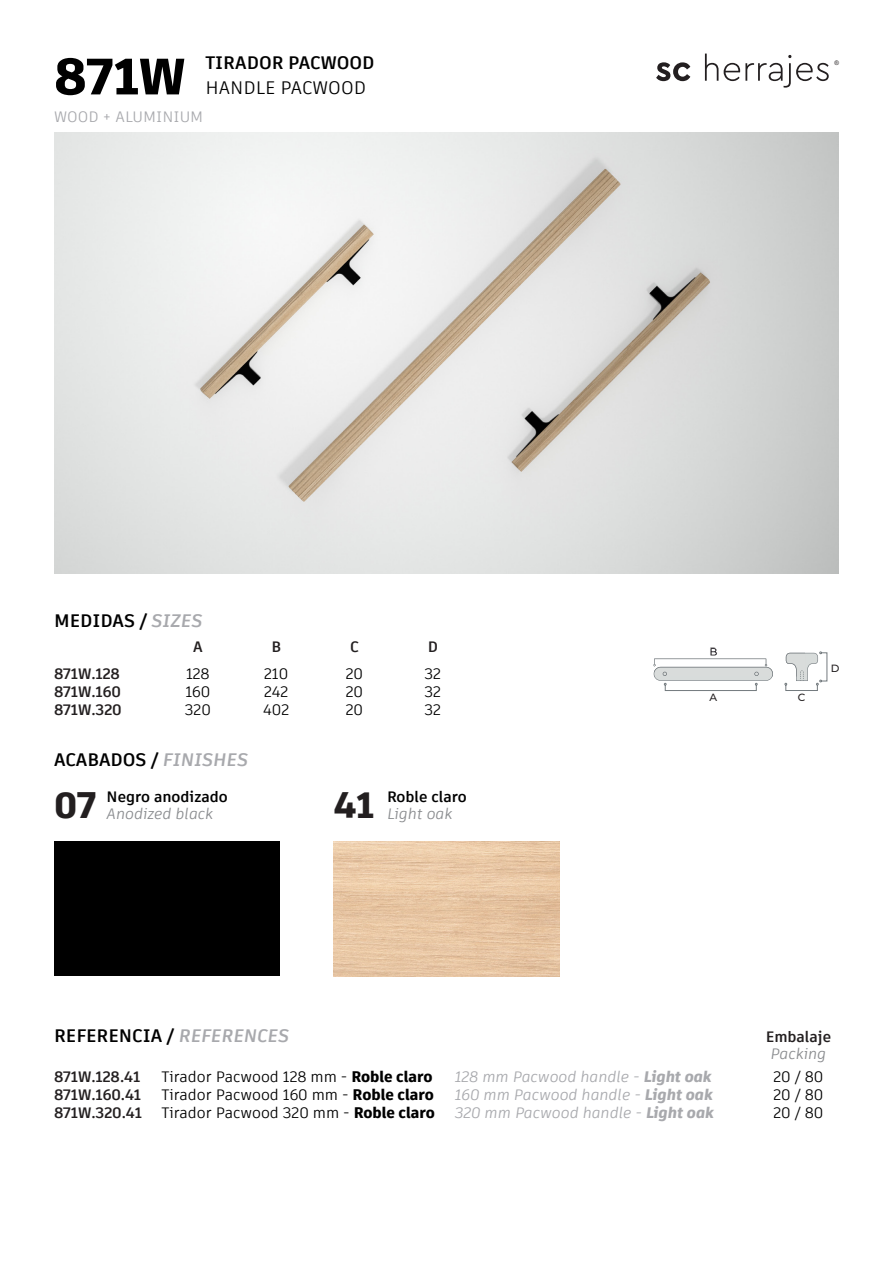
<style>
.page{position:relative;width:893px;height:1263px;background:#fff}
.page>*{position:absolute;margin:0;border:0;box-sizing:border-box;transform-origin:0 0}
.t1{font:900 51px "Artifakt Element";color:#000}
.t2{font:900 36px "Artifakt Element";color:#231f20}
.t3{font:700 18px "Artifakt Element";color:#000}
.t4{font:18px "Artifakt Element";color:#000}
.t5{font:15px "Artifakt Element";color:#000}
.t6{font:italic 15px "Artifakt Element";color:#a8a9ad}
.t7{font:700 15px "Artifakt Element";color:#231f20}
.t8{font:italic 15px "Artifakt Element";color:#8a8c8f}
.t9{font:700 15px "Artifakt Element";color:#000}
.t10{font:15px "Artifakt Element";color:#a8a9ad}
.t11{font:500 10.5px "Montserrat";color:#231f20}
.t12{font:6.15px "Arial";color:#231f20}
.s1{font-style:italic;color:#a8a9ad}
.s2{font-weight:900}
</style>
<div class="page">
<img style="left:54px;top:132px;width:785px;height:442px">
<svg style="left:656px;top:62px;width:34px;height:19px"></svg>
<svg style="left:705px;top:54px;width:13px;height:27px"></svg>
<svg style="left:724px;top:55px;width:105px;height:33px"></svg>
<div style="left:54px;top:841px;width:225px;height:135px;background:#000"></div>
<img style="left:334px;top:841px;width:225px;height:135px">
<svg style="left:653px;top:648px;width:120px;height:43px"></svg>
<svg style="left:784px;top:651px;width:43px;height:40px"></svg>
<p class="t3" style="left:205px;top:50px;width:171px">TIRADOR PACWOOD</p>
<p class="t1" style="left:54px;top:41px;width:133px">871W</p>
<p class="t10" style="left:54px;top:107px;width:151px">WOOD + ALUMINIUM</p>
<p class="t4" style="left:205px;top:75px;width:162px">HANDLE PACWOOD</p>
<p class="t3" style="left:54px;top:608px;width:150px">MEDIDAS / <span class="s1">SIZES</span></p>
<p class="t7" style="left:54px;top:663px;width:68px">871W.128</p>
<p class="t7" style="left:54px;top:681px;width:69px">871W.160</p>
<p class="t7" style="left:54px;top:699px;width:69px">871W.320</p>
<p class="t7" style="left:193px;top:637px;width:11px">A</p>
<p class="t7" style="left:271px;top:637px;width:11px">B</p>
<p class="t7" style="left:350px;top:637px;width:10px">C</p>
<p class="t7" style="left:428px;top:637px;width:12px">D</p>
<p class="t5" style="left:186px;top:663px;width:25px">128</p>
<p class="t5" style="left:185px;top:681px;width:26px">160</p>
<p class="t5" style="left:185px;top:699px;width:27px">320</p>
<p class="t5" style="left:264px;top:663px;width:26px">210</p>
<p class="t5" style="left:264px;top:681px;width:25px">242</p>
<p class="t5" style="left:263px;top:699px;width:28px">402</p>
<p class="t5" style="left:346px;top:663px;width:19px">20</p>
<p class="t5" style="left:346px;top:681px;width:19px">20</p>
<p class="t5" style="left:346px;top:699px;width:19px">20</p>
<p class="t5" style="left:425px;top:663px;width:18px">32</p>
<p class="t5" style="left:425px;top:681px;width:18px">32</p>
<p class="t5" style="left:425px;top:699px;width:18px">32</p>
<p class="t3" style="left:54px;top:747px;width:196px">ACABADOS / <span class="s1">FINISHES</span></p>
<p class="t2" style="left:54px;top:781px;width:44px">07</p>
<p class="t9" style="left:107px;top:786px;width:123px">Negro anodizado</p>
<p class="t8" style="left:107px;top:803px;width:108px">Anodized black</p>
<p class="t2" style="left:334px;top:780px;width:42px">41</p>
<p class="t9" style="left:387px;top:786px;width:81px">Roble claro</p>
<p class="t8" style="left:387px;top:803px;width:67px">Light oak</p>
<p class="t12" style="left:834px;top:58px;width:6px">®</p>
<p class="t11" style="left:709px;top:690px;width:9px">A</p>
<p class="t11" style="left:798px;top:690px;width:9px">C</p>
<p class="t11" style="left:831px;top:661px;width:10px">D</p>
<p class="t3" style="left:54px;top:1023px;width:237px">REFERENCIA / <span class="s1">REFERENCES</span></p>
<p class="t5" style="left:162px;top:1066px;width:273px">Tirador Pacwood 128 mm - <span class="s2">Roble claro</span></p>
<p class="t5" style="left:162px;top:1084px;width:274px">Tirador Pacwood 160 mm - <span class="s2">Roble claro</span></p>
<p class="t5" style="left:162px;top:1102px;width:275px">Tirador Pacwood 320 mm - <span class="s2">Roble claro</span></p>
<p class="t7" style="left:54px;top:1066px;width:88px">871W.128.41</p>
<p class="t7" style="left:54px;top:1084px;width:89px">871W.160.41</p>
<p class="t7" style="left:54px;top:1102px;width:89px">871W.320.41</p>
<p class="t6" style="left:455px;top:1066px;width:258px">128 mm Pacwood handle - <span class="s2">Light oak</span></p>
<p class="t6" style="left:455px;top:1084px;width:260px">160 mm Pacwood handle - <span class="s2">Light oak</span></p>
<p class="t6" style="left:455px;top:1102px;width:261px">320 mm Pacwood handle - <span class="s2">Light oak</span></p>
<p class="t7" style="left:766px;top:1026px;width:67px">Embalaje</p>
<p class="t8" style="left:771px;top:1044px;width:57px">Packing</p>
<p class="t5" style="left:773px;top:1066px;width:51px">20 / 80</p>
<p class="t5" style="left:773px;top:1084px;width:51px">20 / 80</p>
<p class="t5" style="left:773px;top:1102px;width:51px">20 / 80</p>
</div>
